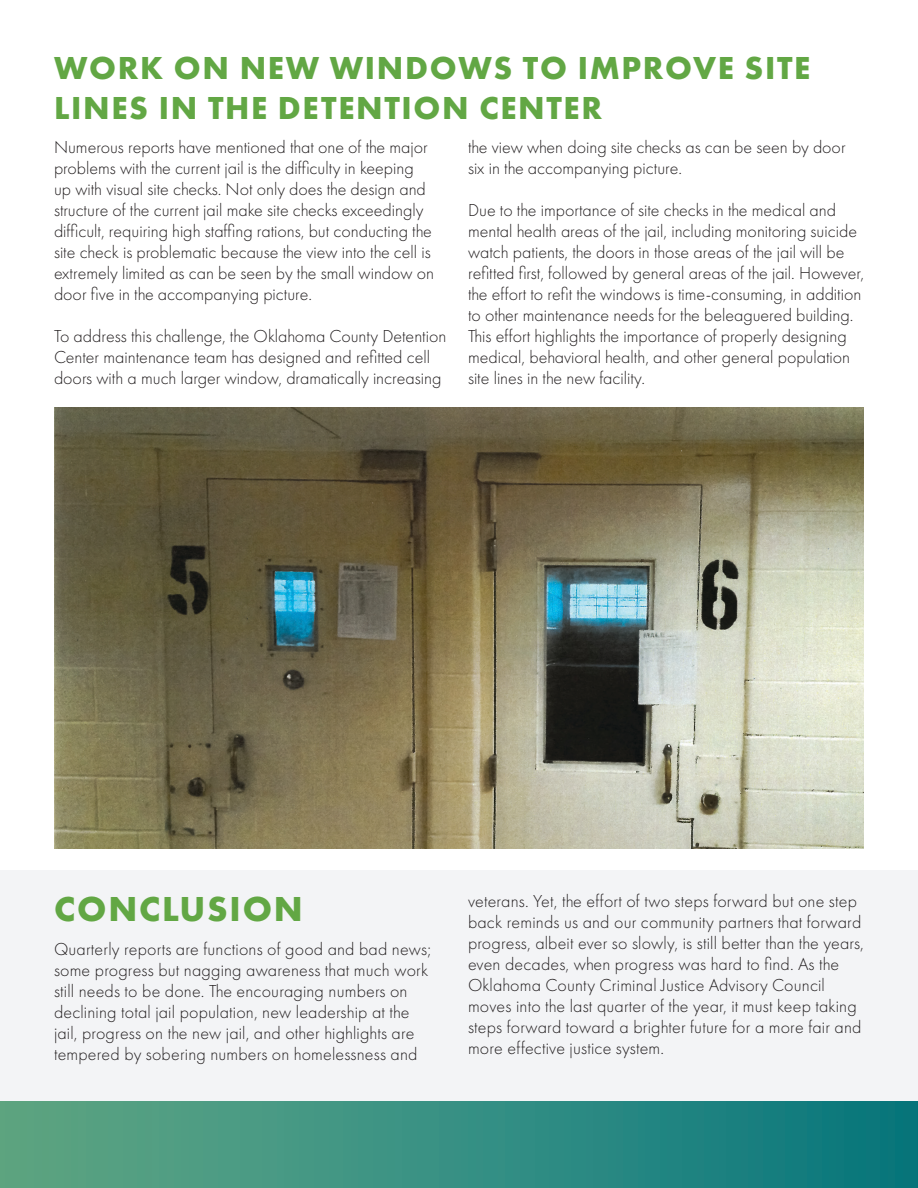
<style>
.page{position:relative;width:918px;height:1188px;background:#fff}
.page>*{position:absolute;margin:0;border:0;box-sizing:border-box;transform-origin:0 0}
.t1{font:700 36px "Futura PT";letter-spacing:.05em;color:#62a744}
.t2{font:700 33px/39.6px "Futura PT";letter-spacing:.05em;color:#62a744}
.t3{font:300 18px/21px "Futura PT";color:#231f20}
</style>
<div class="page">
<div style="left:0;top:871px;width:918px;height:317px;background:#f3f4f6"></div>
<div style="left:0;top:1102px;width:918px;height:86px;background:linear-gradient(to right,#62a784,#08777f)"></div>
<img style="left:54px;top:408px;width:810px;height:440px">
<p class="t2" style="left:54px;top:48px;width:758px">WORK ON NEW WINDOWS TO IMPROVE SITE<br>LINES IN THE DETENTION CENTER</p>
<p class="t3" style="left:54px;top:136px;width:382px">Numerous reports have mentioned that one of the major problems with the current jail is the difficulty in keeping up with visual site checks. Not only does the design and structure of the current jail make site checks exceedingly difficult, requiring high staffing rations, but conducting the site check is problematic because the view into the cell is extremely limited as can be seen by the small window on door five in the accompanying picture.</p>
<p class="t3" style="left:54px;top:325px;width:394px">To address this challenge, the Oklahoma County Detention<br>Center maintenance team has designed and refitted cell doors with a much larger window, dramatically increasing</p>
<p class="t3" style="left:468px;top:136px;width:379px">the view when doing site checks as can be seen by door six in the accompanying picture.</p>
<p class="t3" style="left:468px;top:199px;width:398px">Due to the importance of site checks in the medical and mental health areas of the jail, including monitoring suicide watch patients, the doors in those areas of the jail will be refitted first, followed by general areas of the jail. However, the effort to refit the windows is time-consuming, in addition to other maintenance needs for the beleaguered building.<br>This effort highlights the importance of properly designing medical, behavioral health, and other general population site lines in the new facility.</p>
<p class="t1" style="left:54px;top:886px;width:250px">CONCLUSION</p>
<p class="t3" style="left:54px;top:938px;width:379px">Quarterly reports are functions of good and bad news; some progress but nagging awareness that much work still needs to be done. The encouraging numbers on declining total jail population, new leadership at the jail, progress on the new jail, and other highlights are tempered by sobering numbers on homelessness and</p>
<p class="t3" style="left:468px;top:891px;width:397px">veterans. Yet, the effort of two steps forward but one step back reminds us and our community partners that forward progress, albeit ever so slowly, is still better than the years, even decades, when progress was hard to find. As the Oklahoma County Criminal Justice Advisory Council moves into the last quarter of the year, it must keep taking steps forward toward a brighter future for a more fair and more effective justice system.</p>
</div>
